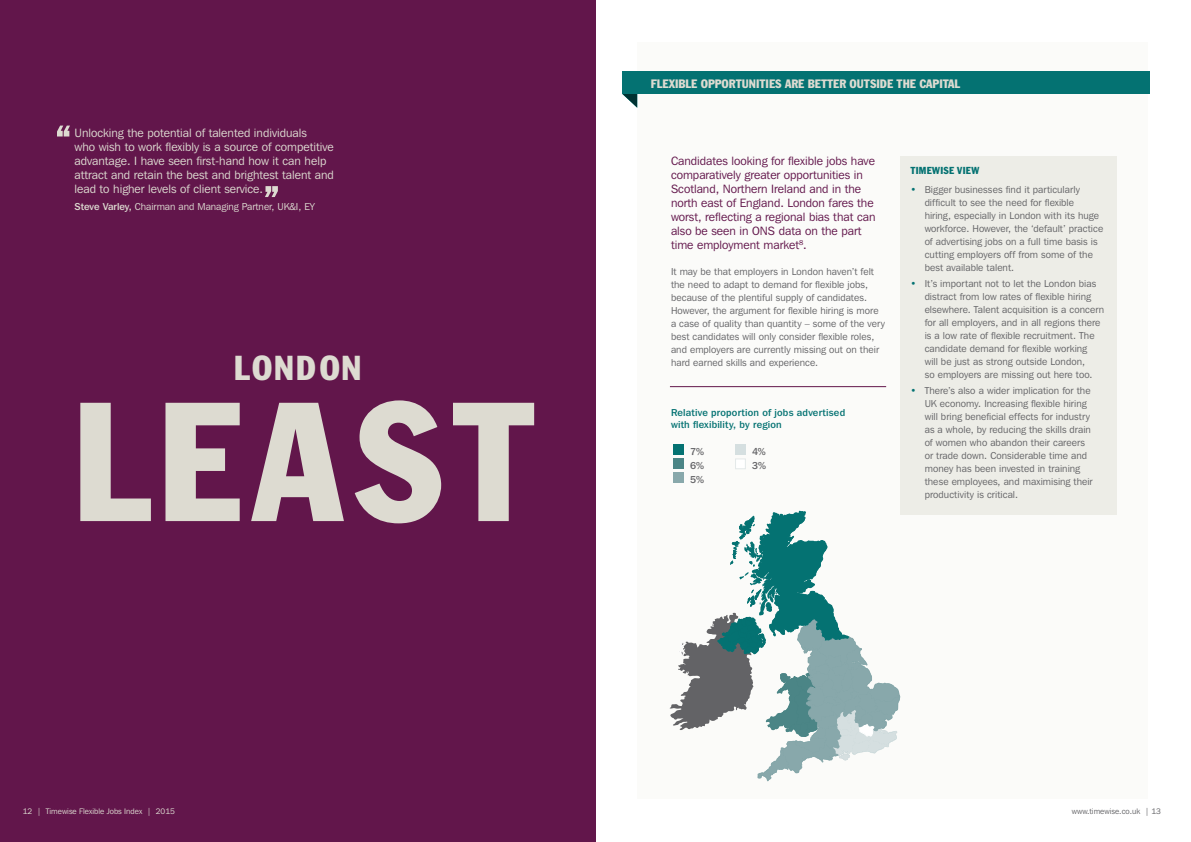
<style>
.page{position:relative;width:1191px;height:842px;background:#fff}
.page>*{position:absolute;margin:0;border:0;box-sizing:border-box;transform-origin:0 0}
.t1{font:condensed 165.9px "Franklin Gothic BT";letter-spacing:.06em;color:#dddbd1}
.t2{font:condensed 34px "Franklin Gothic BT";letter-spacing:.05em;color:#dddbd1}
.t3{font:12px/14px "Franklin Gothic IT Cby BT";color:#62164b}
.t4{font:12px/14px "Franklin Gothic IT Cby BT";color:#dddbd1}
.t5{font:condensed 12px "Franklin Gothic BT";color:#dddbd1}
.t6{font:10px/13px "Franklin Gothic IT Cby BT";letter-spacing:.005em;color:#636366}
.t7{font:500 10px/12px "Franklin Gothic IT Cby BT";letter-spacing:.02em;color:#047272}
.t8{font:10px "Franklin Gothic IT Cby BT";color:#dddbd1}
.t9{font:condensed 10px "Franklin Gothic BT";letter-spacing:.02em;color:#047272}
.t10{font:500 10px/14px "Franklin Gothic IT Cby BT";color:#636366;text-align:justify}
.t11{font:8px "Franklin Gothic IT Cby BT";color:#dddbd1}
.t12{font:8px "Franklin Gothic IT Cby BT";color:#636366}
.s1{font-weight:500}
.s2{color:#047272}
</style>
<div class="page">
<div style="left:637px;top:43px;width:510px;height:756px;background:#fbfbf9"></div>
<svg style="left:622px;top:94px;width:15px;height:14px"></svg>
<div style="left:622px;top:71px;width:527px;height:23px;background:#047272"></div>
<div style="left:900px;top:156px;width:216px;height:358px;background:#edede7"></div>
<div style="left:673px;top:444px;width:11px;height:11px;background:#047272"></div>
<div style="left:673px;top:458px;width:11px;height:11px;background:#4b8586"></div>
<div style="left:673px;top:472px;width:11px;height:11px;background:#88a8ab"></div>
<div style="left:735px;top:444px;width:11px;height:11px;background:#d5dfe0"></div>
<div style="left:735px;top:458px;width:11px;height:11px;background:#fff;border:1px solid #e4e9e9"></div>
<div style="left:0;top:0;width:595px;height:842px;background:#62164b"></div>
<hr style="left:670px;top:386px;width:216px;height:1px;background:#62164b">
<svg style="left:669px;top:511px;width:231px;height:271px"></svg>
<svg style="left:57px;top:126px;width:13px;height:10px"></svg>
<svg style="left:265px;top:186px;width:13px;height:11px"></svg>
<p class="t5" style="left:651px;top:76px;width:310px">FLEXIBLE OPPORTUNITIES ARE BETTER OUTSIDE THE CAPITAL</p>
<p class="t4" style="left:74px;top:125px;width:261px">Unlocking the potential of talented individuals<br>who wish to work flexibly is a source of competitive advantage. I have seen first-hand how it can help attract and retain the best and brightest talent and lead to higher levels of client service.</p>
<p class="t8" style="left:74px;top:201px;width:242px"><span class="s1">Steve Varley,</span> Chairman and Managing Partner, UK&amp;I, EY</p>
<h2 class="t2" style="left:234px;top:346px;width:129px">LONDON</h2>
<p class="t3" style="left:671px;top:154px;width:206px">Candidates looking for flexible jobs have comparatively greater opportunities in Scotland, Northern Ireland and in the north east of England. London fares the worst, reflecting a regional bias that can also be seen in ONS data on the part time employment market<sup>8</sup>.</p>
<p class="t6" style="left:671px;top:265px;width:215px">It may be that employers in London haven’t felt the need to adapt to demand for flexible jobs, because of the plentiful supply of candidates.<br>However, the argument for flexible hiring is more a case of quality than quantity – some of the very best candidates will only consider flexible roles, and employers are currently missing out on their hard earned skills and experience.</p>
<h1 class="t1" style="left:72px;top:353px;width:465px">LEAST</h1>
<p class="t7" style="left:671px;top:407px;width:176px">Relative proportion of jobs advertised with flexibility, by region</p>
<p class="t10" style="left:690px;top:445px;width:16px">7% 6% 5%</p>
<p class="t10" style="left:752px;top:445px;width:15px">4%<br>3%</p>
<p class="t9" style="left:910px;top:164px;width:70px">TIMEWISE VIEW</p>
<p class="t6" style="left:924px;top:183px;width:180px;text-indent:-14px"><span class="s2">•</span> Bigger businesses find it particularly difficult to see the need for flexible<br>hiring, especially in London with its huge workforce. However, the ‘default’ practice of advertising jobs on a full time basis is cutting employers off from some of the best available talent.</p>
<p class="t6" style="left:924px;top:277px;width:181px;text-indent:-14px"><span class="s2">•</span> It’s important not to let the London bias distract from low rates of flexible hiring elsewhere. Talent acquisition is a concern for all employers, and in all regions there is a low rate of flexible recruitment. The candidate demand for flexible working<br>will be just as strong outside London,<br>so employers are missing out here too.</p>
<p class="t6" style="left:924px;top:383px;width:169px;text-indent:-14px"><span class="s2">•</span> There’s also a wider implication for the UK economy. Increasing flexible hiring will bring beneficial effects for industry as a whole, by reducing the skills drain of women who abandon their careers or trade down. Considerable time and money has been invested in training these employees, and maximising their productivity is critical.</p>
<p class="t11" style="left:23px;top:806px;width:154px">12 | Timewise Flexible Jobs Index | 2015</p>
<p class="t12" style="left:1071px;top:806px;width:91px">www.timewise.co.uk | 13</p>
</div>
